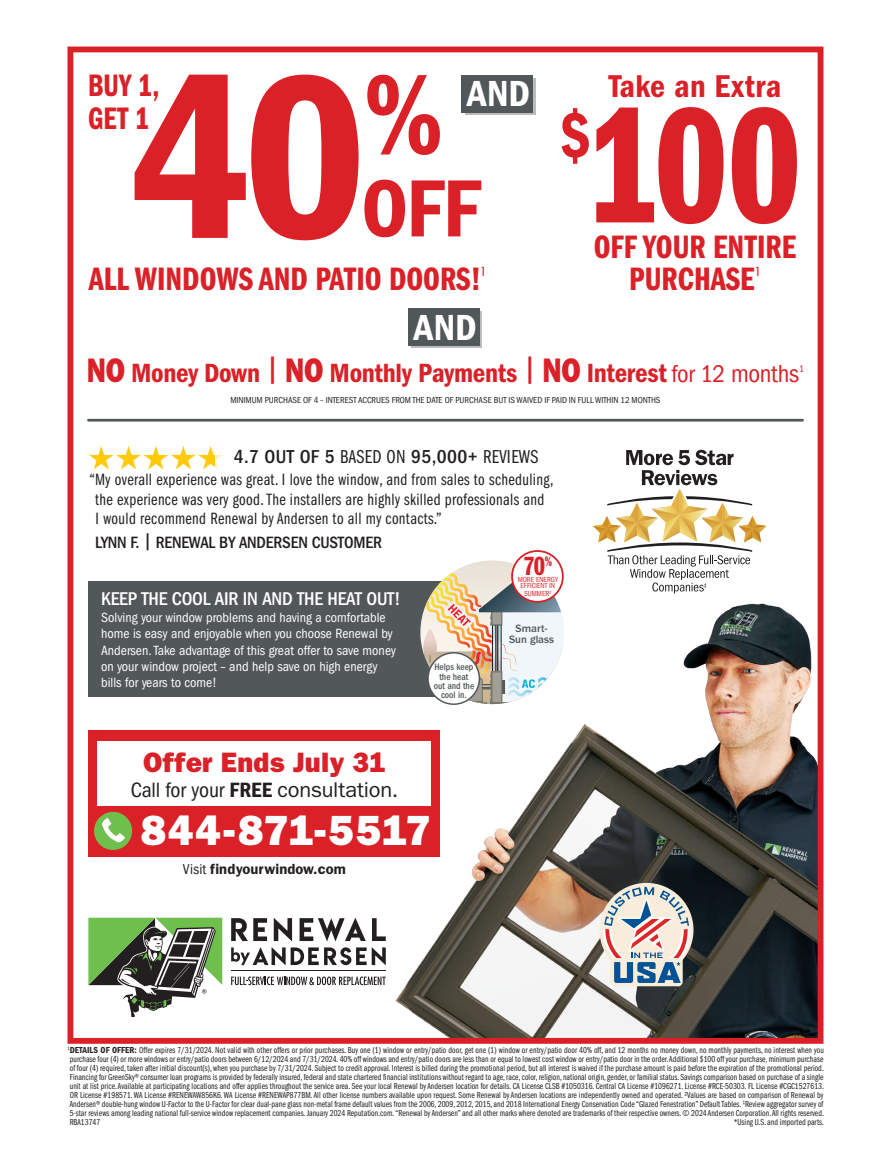
<style>
.page{position:relative;width:891px;height:1175px;background:#fff}
.page>*{position:absolute;margin:0;border:0;box-sizing:border-box;transform-origin:0 0}
.t1{font:241.05px "ITC Franklin Gothic Std Dm Cd";color:#da2128}
.t2{font:170.25px "ITC Franklin Gothic Std Dm Cp";color:#da2128}
.t3{font:118.95px "ITC Franklin Gothic Std Dm Cd";color:#da2128}
.t4{font:83.85px "ITC Franklin Gothic Std Dm Cd";color:#da2128}
.t5{font:69.9px "ITC Franklin Gothic Std Dm Cp";color:#da2128}
.t6{font:42.45px "ITC Franklin Gothic Std Hvy";letter-spacing:.015em;color:#fff}
.t7{font:37.5px "ITC Franklin Gothic Std Dm Cd";letter-spacing:.005em;color:#fff}
.t8{font:33.6px/32.1px "ITC Franklin Gothic Std Dm Cp";color:#da2128;text-align:center;scale:1.05 1}
.t9{font:32.7px "ITC Franklin Gothic Std Dm Cd";letter-spacing:.01em;color:#da2128}
.t10{font:32.1px/32.8px "ITC Franklin Gothic Std Dm Cp";color:#da2128}
.t11{font:28.2px "ITC Franklin Gothic Std Hvy";letter-spacing:.01em;color:#da2128}
.t12{font:27.3px "ITC Franklin Gothic Std Dm Cd";letter-spacing:-.01em;color:#da2128}
.t13{font:27.15px "ITC Franklin Gothic Std Dm Cp";color:#da2128}
.t14{font:21.45px "ITC Franklin Gothic Std";letter-spacing:-.01em;color:#231f20}
.t15{font:500 condensed 19.35px "ITC Franklin Gothic Std";letter-spacing:.02em;color:#231f20}
.t16{font:500 condensed 19.2px "ITC Franklin Gothic Std";letter-spacing:-.01em;color:#fff}
.t17{font:16.95px/19.4px "ITC Franklin Gothic Std Bk Cp";letter-spacing:.02em;color:#231f20}
.t18{font:500 condensed 16.95px "ITC Franklin Gothic Std";letter-spacing:-.01em;color:#231f20}
.t19{font:600 14.7px "ITC Franklin Gothic Std";letter-spacing:.01em;color:#231f20}
.t20{font:condensed 13.8px/16.2px "ITC Franklin Gothic Std";color:#fff}
.t21{font:condensed 12.15px "Futura Std";color:#da2128;scale:1.05 1}
.t22{font:condensed 12.15px "Futura Std";color:#da2128}
.t23{font:500 11.1px/11.1px "ITC Franklin Gothic Std";color:#525759;text-align:center}
.t24{font:condensed 9.9px "ITC Franklin Gothic Std";color:#da2128}
.t25{font:500 condensed 9.75px/9.4px "ITC Franklin Gothic Std";color:#525759;text-align:center}
.t26{font:9px/9px "ITC Franklin Gothic Std Bk Cp";letter-spacing:.005em;color:#231f20;text-align:justify}
.t27{font:condensed 9px "ITC Franklin Gothic Std";color:#231f20}
.t28{font:condensed 7.65px/7.2px "ITC Franklin Gothic Std";color:#da2128;text-align:center}
.s1{font-family:"ITC Franklin Gothic Std Hvy";font-size:34.2px}
.s2{font-family:"ITC Franklin Gothic Std";font-stretch:condensed;font-size:25.05px}
.s3{font-family:"ITC Franklin Gothic Std";font-stretch:condensed;font-size:25.5px}
.s4{font-family:"ITC Franklin Gothic Std Bk Cp";font-weight:400;font-stretch:normal}
.s5{font-stretch:condensed}
.s6{font-family:"ITC Franklin Gothic Std Dm Cd"}
.s7{font-weight:400;font-stretch:condensed}
</style>
<div class="page">
<div style="left:89px;top:730px;width:351px;height:126px;background:#da2128"></div>
<div style="left:98px;top:741px;width:333px;height:64px;background:#fff"></div>
<div style="left:94px;top:812px;width:38px;height:38px;background:#6fbf4d;border-radius:50%"></div>
<svg style="left:102px;top:818px;width:23px;height:24px"></svg>
<hr style="left:231px;top:970px;width:155px;height:1px;background:#231f20">
<svg style="left:274px;top:918px;width:18px;height:23px"></svg>
<svg style="left:300px;top:918px;width:66px;height:23px"></svg>
<svg style="left:231px;top:918px;width:36px;height:23px"></svg>
<svg style="left:372px;top:918px;width:2px;height:23px"></svg>
<svg style="left:231px;top:947px;width:143px;height:18px"></svg>
<div style="left:87px;top:916px;width:137px;height:70px;background:#d6eccc"></div>
<svg style="left:231px;top:976px;width:143px;height:9px"></svg>
<svg style="left:88px;top:917px;width:134px;height:99px"></svg>
<svg style="left:89px;top:446px;width:134px;height:24px"></svg>
<img style="left:374px;top:593px;width:442px;height:443px">
<div style="left:610px;top:942px;width:73px;height:44px;background:#f8ecda;border-radius:5px"></div>
<svg style="left:599px;top:883px;width:95px;height:94px"></svg>
<svg style="left:603px;top:886px;width:87px;height:97px"></svg>
<svg style="left:593px;top:450px;width:173px;height:143px"></svg>
<div style="left:88px;top:581px;width:400px;height:115px;background:#525759"></div>
<svg style="left:416px;top:560px;width:148px;height:144px"></svg>
<div style="left:512px;top:551px;width:51px;height:51px;background:#fff;border-radius:50%"></div>
<div style="left:511px;top:550px;width:53px;height:52px;border:2px solid #da2128;border-radius:50%"></div>
<div style="left:428px;top:653px;width:51px;height:51px;background:#fff;border-radius:50%"></div>
<div style="left:427px;top:652px;width:53px;height:53px;border:1px solid #525759;border-radius:50%"></div>
<hr style="left:88px;top:419px;width:715px;height:2px;background:#525759">
<div style="left:411px;top:311px;width:71px;height:37px;background:#babcbd"></div>
<div style="left:408px;top:308px;width:72px;height:38px;background:#525759"></div>
<svg style="left:465px;top:78px;width:71px;height:37px"></svg>
<div style="left:462px;top:75px;width:71px;height:37px;background:#525759"></div>
<div style="left:67px;top:47px;width:756px;height:996px;border:6px solid #da2128"></div>
<h3 class="t10" style="left:88px;top:70px;width:73px">BUY 1,<br>GET 1</h3>
<h1 class="t1" style="left:129px;top:20px;width:239px">40</h1>
<h3 class="t3" style="left:364px;top:47px;width:81px">%</h3>
<h3 class="t4" style="left:361px;top:161px;width:120px">OFF</h3>
<h3 class="t7" style="left:467px;top:72px;width:64px">AND</h3>
<h3 class="t21" style="left:481px;top:264px;width:6px">1</h3>
<h3 class="t8" style="left:89px;top:263px;width:375px">ALL WINDOWS AND PATIO DOORS!</h3>
<h3 class="t9" style="left:609px;top:67px;width:174px">Take an Extra</h3>
<h3 class="t5" style="left:560px;top:97px;width:31px">$</h3>
<h2 class="t2" style="left:587px;top:72px;width:215px">100</h2>
<h3 class="t8" style="left:594px;top:231px;width:194px">OFF YOUR ENTIRE<br>PURCHASE</h3>
<h3 class="t22" style="left:756px;top:264px;width:6px">1</h3>
<h3 class="t7" style="left:414px;top:306px;width:64px">AND</h3>
<h3 class="t12" style="left:87px;top:357px;width:714px"><span class="s1">NO</span> Money Down <sup>|</sup> <span class="s1">NO</span> Monthly Payments <sup>|</sup> <span class="s1">NO</span> Interest <span class="s2">for 12</span> <span class="s3">months</span></h3>
<p class="t24" style="left:799px;top:363px;width:7px">1</p>
<p class="t27" style="left:230px;top:395px;width:432px">MINIMUM PURCHASE OF 4 – INTEREST ACCRUES FROM THE DATE OF PURCHASE BUT IS WAIVED IF PAID IN FULL WITHIN 12 MONTHS</p>
<h3 class="t15" style="left:234px;top:445px;width:306px">4.7 OUT OF 5 <span class="s4">BASED ON</span> 95,000+ <span class="s4">REVIEWS</span></h3>
<h3 class="t17" style="left:95px;top:470px;width:460px;text-indent:-6px">“My overall experience was great. I love the window, and from sales to scheduling, the experience was very good. The installers are highly skilled professionals and<br>I would recommend Renewal by Andersen to all my contacts.”</h3>
<h3 class="t18" style="left:95px;top:532px;width:288px">LYNN F. | RENEWAL BY ANDERSEN CUSTOMER</h3>
<h3 class="t16" style="left:101px;top:587px;width:301px">KEEP THE COOL AIR IN AND THE HEAT OUT!</h3>
<p class="t20" style="left:101px;top:610px;width:296px">Solving your window problems and having a comfortable home is easy and enjoyable when you choose Renewal by Andersen. Take advantage of this great offer to save money on your window project – and help save on high energy bills for years to come!</p>
<h3 class="t11" style="left:143px;top:745px;width:244px">Offer Ends July 31</h3>
<h3 class="t14" style="left:131px;top:778px;width:269px"><span class="s5">Call for your</span> <span class="s6">FREE</span> consultation.</h3>
<p class="t25" style="left:434px;top:662px;width:42px">Helps keep the heat out and the cool in.</p>
<h3 class="t6" style="left:141px;top:806px;width:292px">844-871-5517</h3>
<h3 class="t19" style="left:183px;top:860px;width:165px"><span class="s7">Visit</span> findyourwindow.com</h3>
<h3 class="t13" style="left:524px;top:550px;width:30px">70<sup>%</sup></h3>
<p class="t28" style="left:518px;top:575px;width:42px">MORE ENERGY<br>EFFICIENT IN<br>SUMMER<sup>2</sup></p>
<p class="t23" style="left:509px;top:622px;width:46px">Smart-<br>Sun glass</p>
<p class="t26" style="left:68px;top:1045px;width:758px"><sup>1</sup><span class="s6">DETAILS OF OFFER:</span> Offer expires 7/31/2024. Not valid with other offers or prior purchases. Buy one (1) window or entry/patio door, get one (1) window or entry/patio door 40% off, and 12 months no money down, no monthly payments, no interest when you purchase four (4) or more windows or entry/patio doors between 6/12/2024 and 7/31/2024. 40% off windows and entry/patio doors are less than or equal to lowest cost window or entry/patio door in the order. Additional $100 off your purchase, minimum purchase of four (4) required, taken after initial discount(s), when you purchase by 7/31/2024. Subject to credit approval. Interest is billed during the promotional period, but all interest is waived if the purchase amount is paid before the expiration of the promotional period.<br>Financing for GreenSky® consumer loan programs is provided by federally insured, federal and state chartered financial institutions without regard to age, race, color, religion, national origin, gender, or familial status. Savings comparison based on purchase of a single unit at list price. Available at participating locations and offer applies throughout the service area. See your local Renewal by Andersen location for details. CA License CLSB #1050316. Central CA License #1096271. License #RCE-50303. FL License #CGC1527613.<br>OR License #198571. WA License #RENEWAW856K6. WA License #RENEWAP877BM. All other license numbers available upon request. Some Renewal by Andersen locations are independently owned and operated. 2Values are based on comparison of Renewal by Andersen® double-hung window U-Factor to the U-Factor for clear dual-pane glass non-metal frame default values from the 2006, 2009, 2012, 2015, and 2018 International Energy Conservation Code “Glazed Fenestration” Default Tables. <sup>‡</sup>Review aggregator survey of 5-star reviews among leading national full-service window replacement companies. January 2024 Reputation.com. “Renewal by Andersen” and all other marks where denoted are trademarks of their respective owners. © 2024 Andersen Corporation. All rights reserved.<br>RBA13747</p>
<p class="t26" style="left:734px;top:1117px;width:92px">*Using U.S. and imported parts.</p>
</div>
